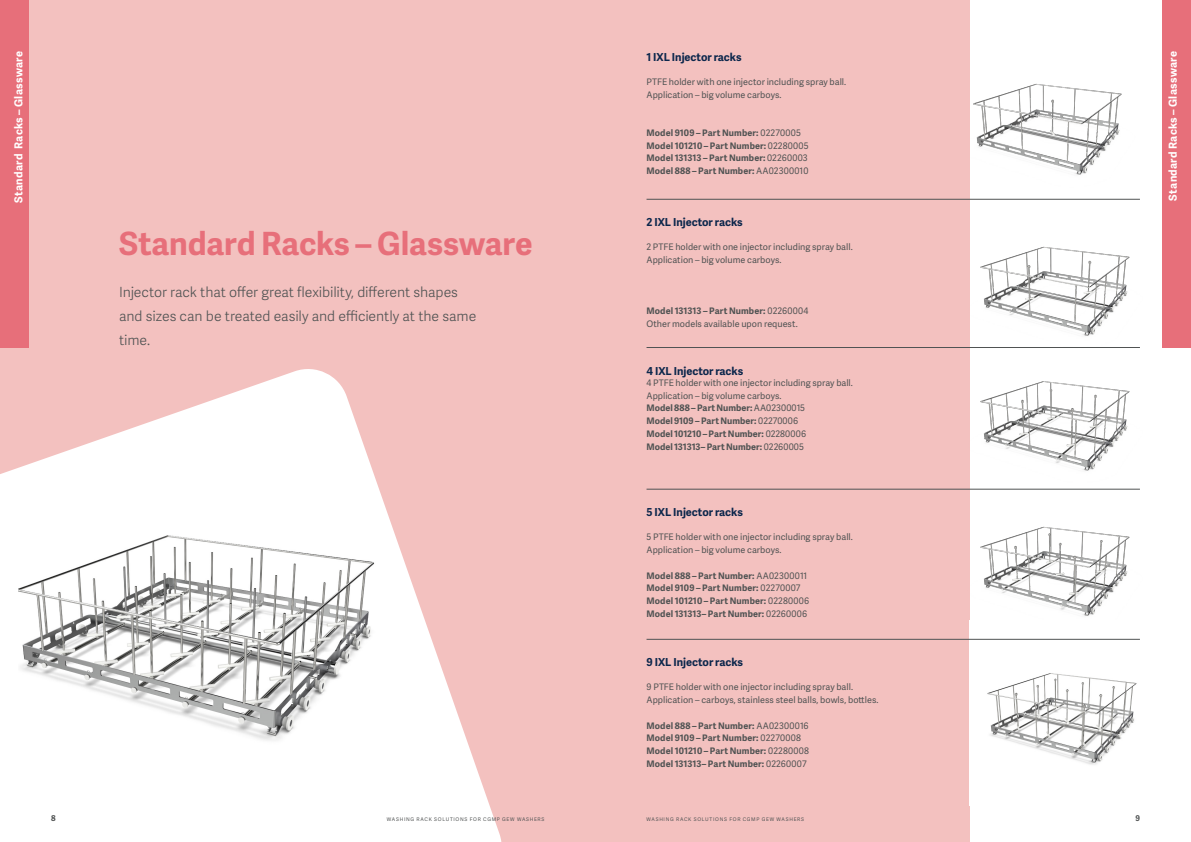
<style>
.page{position:relative;width:1191px;height:842px;background:#fff}
.page>*{position:absolute;margin:0;border:0;box-sizing:border-box;transform-origin:0 0}
.t1{font:700 32px "Adelle Sans";letter-spacing:-.005em;color:#e76f7a}
.t2{font:300 14px/24px "Adelle Sans";letter-spacing:-.005em;color:#505353}
.t3{font:700 11px "Adelle Sans";color:#0c274c}
.t4{font:700 11px "Adelle Sans";letter-spacing:.025em;color:#fff}
.t5{font:9px/12.8px "Adelle Sans";color:#505353}
.t6{font:700 9px/12.8px "Adelle Sans";letter-spacing:.01em;color:#505353}
.t7{font:700 8px "Adelle Sans";color:#505353}
.t8{font:5px "Adelle Sans";letter-spacing:.14em;color:#505353}
.s1{font-weight:400}
.s2{font-weight:700}
</style>
<div class="page">
<div style="left:0;top:0;width:595px;height:842px;background:#f3c1bf"></div>
<div style="left:595px;top:0;width:374px;height:842px;background:#f3c1bf"></div>
<div style="left:0;top:0;width:28px;height:347px;background:#e76f7a"></div>
<svg style="left:0;top:369px;width:502px;height:473px;fill:#fff"></svg>
<hr style="left:646px;top:199px;width:494px;height:1px;background:#505353">
<hr style="left:646px;top:347px;width:494px;height:1px;background:#505353">
<hr style="left:646px;top:489px;width:494px;height:1px;background:#505353">
<img style="left:955px;top:33px;width:167px;height:167px">
<img style="left:962px;top:194px;width:178px;height:135px">
<img style="left:969px;top:329px;width:161px;height:145px">
<img style="left:962px;top:474px;width:178px;height:165px">
<img style="left:969px;top:621px;width:171px;height:144px">
<div style="left:1162px;top:0;width:29px;height:347px;background:#e76f7a"></div>
<hr style="left:646px;top:639px;width:494px;height:1px;background:#505353">
<img style="left:18px;top:499px;width:362px;height:275px">
<p class="t4" style="left:11px;top:203px;width:153px;rotate:-90deg">Standard Racks – Glassware</p>
<p class="t3" style="left:646px;top:49px;width:96px">1 IXL Injector racks</p>
<p class="t5" style="left:646px;top:75px;width:201px">PTFE holder with one injector including spray ball.<br>Application – big volume carboys.</p>
<p class="t6" style="left:646px;top:126px;width:164px">Model 9109 – Part Number: <span class="s1">02270005<br></span>Model 101210 – Part Number: <span class="s1">02280005<br></span>Model 131313 – Part Number: <span class="s1">02260003<br></span>Model 888 – Part Number: <span class="s1">AA02300010</span></p>
<h1 class="t1" style="left:119px;top:220px;width:415px">Standard Racks – Glassware</h1>
<h2 class="t2" style="left:119px;top:279px;width:359px">Injector rack that offer great flexibility, different shapes and sizes can be treated easily and efficiently at the same time.</h2>
<p class="t3" style="left:646px;top:214px;width:98px">2 IXL Injector racks</p>
<p class="t5" style="left:646px;top:240px;width:208px">2 PTFE holder with one injector including spray ball.<br>Application – big volume carboys.</p>
<p class="t5" style="left:646px;top:304px;width:163px"><span class="s2">Model 131313 – Part Number:</span> 02260004<br>Other models available upon request.</p>
<p class="t3" style="left:646px;top:363px;width:98px">4 IXL Injector racks</p>
<p class="t5" style="left:646px;top:376px;width:208px">4 PTFE holder with one injector including spray ball.<br>Application – big volume carboys.<br><span class="s2">Model 888 – Part Number:</span> AA02300015<br><span class="s2">Model 9109 – Part Number:</span> 02270006<br><span class="s2">Model 101210 – Part Number:</span> 02280006<br><span class="s2">Model 131313– Part Number:</span> 02260005</p>
<p class="t3" style="left:646px;top:504px;width:98px">5 IXL Injector racks</p>
<p class="t5" style="left:646px;top:530px;width:208px">5 PTFE holder with one injector including spray ball.<br>Application – big volume carboys.</p>
<p class="t6" style="left:646px;top:568px;width:164px">Model 888 – Part Number: <span class="s1">AA02300011<br></span>Model 9109 – Part Number: <span class="s1">02270007<br></span>Model 101210 – Part Number: <span class="s1">02280006<br></span>Model 131313– Part Number: <span class="s1">02260006</span></p>
<p class="t3" style="left:646px;top:654px;width:98px">9 IXL Injector racks</p>
<p class="t5" style="left:646px;top:680px;width:233px">9 PTFE holder with one injector including spray ball.<br>Application – carboys, stainless steel balls, bowls, bottles.</p>
<p class="t6" style="left:646px;top:719px;width:164px">Model 888 – Part Number: <span class="s1">AA02300016<br></span>Model 9109 – Part Number: <span class="s1">02270008<br></span>Model 101210 – Part Number: <span class="s1">02280008<br></span>Model 131313– Part Number: <span class="s1">02260007</span></p>
<p class="t7" style="left:51px;top:812px;width:6px">8</p>
<p class="t8" style="left:387px;top:815px;width:159px">WASHING RACK SOLUTIONS FOR CGMP GEW WASHERS</p>
<p class="t8" style="left:646px;top:815px;width:159px">WASHING RACK SOLUTIONS FOR CGMP GEW WASHERS</p>
<p class="t7" style="left:1135px;top:812px;width:6px">9</p>
<p class="t4" style="left:1164px;top:201px;width:151px;rotate:-90deg">Standard Racks – Glassware</p>
</div>
